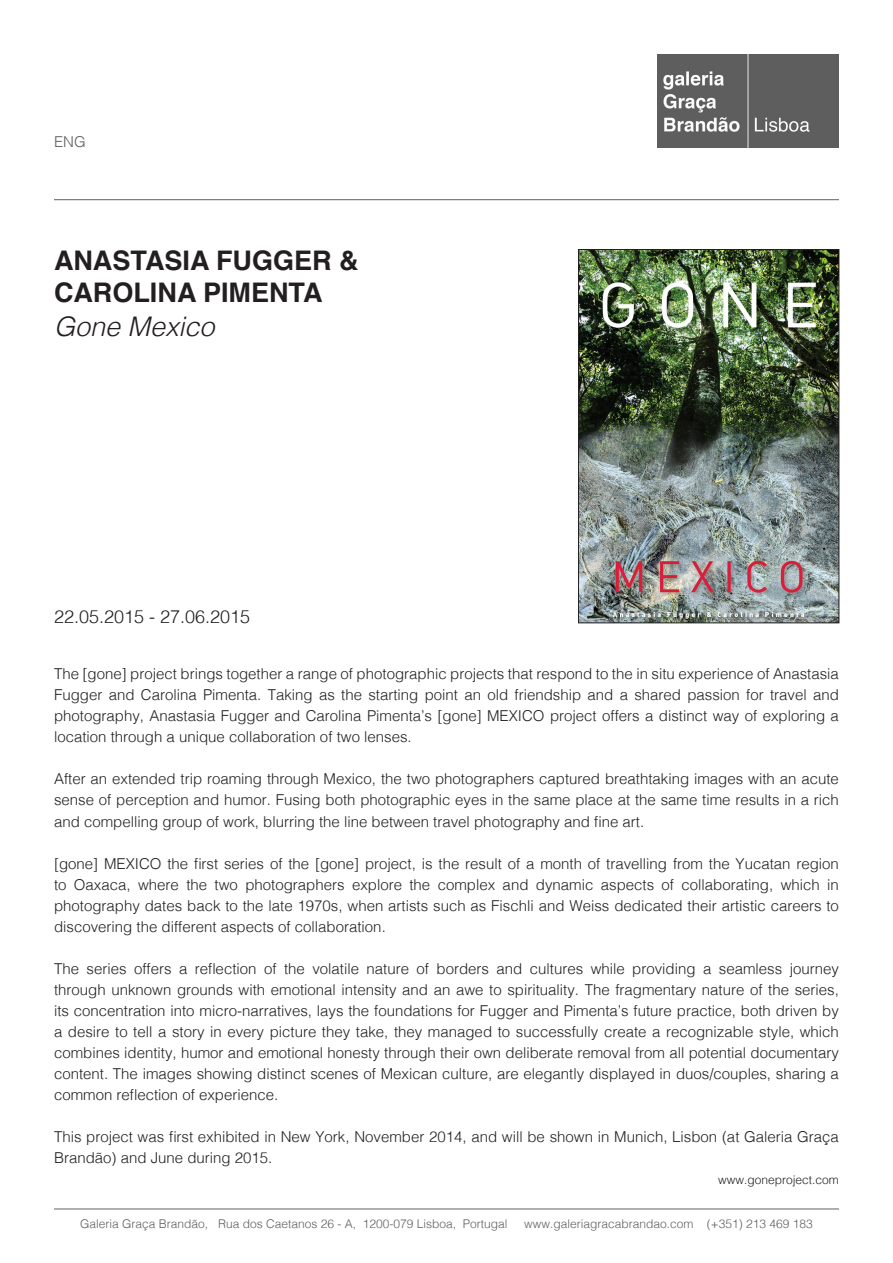
<style>
.page{position:relative;width:893px;height:1263px;background:#fff}
.page>*{position:absolute;margin:0;border:0;box-sizing:border-box;transform-origin:0 0}
.t1{font:700 27px/32.4px "Helvetica";color:#231f20}
.t2{font:italic 300 27px "Helvetica";color:#231f20}
.t3{font:300 18px "Helvetica";color:#231f20}
.t4{font:300 15px/21px "Helvetica";color:#231f20;text-align:justify}
.t5{font:300 15px "Helvetica";color:#5f5f62}
.t6{font:300 12px "Helvetica";color:#5f6062}
.t7{font:300 12px "Helvetica";color:#231f20}
</style>
<div class="page">
<img style="left:657px;top:54px;width:182px;height:93px">
<hr style="left:54px;top:199px;width:785px;height:1px;background:#5f6062">
<hr style="left:54px;top:1209px;width:785px;height:1px;background:#5f6062">
<img style="left:580px;top:251px;width:257px;height:370px">
<div style="left:578px;top:249px;width:261px;height:374px;border:1px solid #231f20"></div>
<p class="t5" style="left:54px;top:129px;width:33px">ENG</p>
<p class="t1" style="left:54px;top:244px;width:306px">ANASTASIA FUGGER &amp;<br>CAROLINA PIMENTA</p>
<p class="t2" style="left:54px;top:303px;width:162px">Gone Mexico</p>
<p class="t3" style="left:54px;top:601px;width:198px">22.05.2015 - 27.06.2015</p>
<p class="t4" style="left:54px;top:663px;width:786px">The [gone] project brings together a range of photographic projects that respond to the in situ experience of Anastasia Fugger and Carolina Pimenta. Taking as the starting point an old friendship and a shared passion for travel and photography, Anastasia Fugger and Carolina Pimenta’s [gone] MEXICO project offers a distinct way of exploring a location through a unique collaboration of two lenses.</p>
<p class="t4" style="left:54px;top:768px;width:786px">After an extended trip roaming through Mexico, the two photographers captured breathtaking images with an acute sense of perception and humor. Fusing both photographic eyes in the same place at the same time results in a rich and compelling group of work, blurring the line between travel photography and fine art.</p>
<p class="t4" style="left:54px;top:852px;width:786px">[gone] MEXICO the first series of the [gone] project, is the result of a month of travelling from the Yucatan region to Oaxaca, where the two photographers explore the complex and dynamic aspects of collaborating, which in photography dates back to the late 1970s, when artists such as Fischli and Weiss dedicated their artistic careers to discovering the different aspects of collaboration.</p>
<p class="t4" style="left:54px;top:957px;width:786px">The series offers a reflection of the volatile nature of borders and cultures while providing a seamless journey through unknown grounds with emotional intensity and an awe to spirituality. The fragmentary nature of the series, its concentration into micro-narratives, lays the foundations for Fugger and Pimenta’s future practice, both driven by a desire to tell a story in every picture they take, they managed to successfully create a recognizable style, which combines identity, humor and emotional honesty through their own deliberate removal from all potential documentary content. The images showing distinct scenes of Mexican culture, are elegantly displayed in duos/couples, sharing a common reflection of experience.</p>
<p class="t4" style="left:54px;top:1125px;width:786px">This project was first exhibited in New York, November 2014, and will be shown in Munich, Lisbon (at Galeria Graça<br>Brandão) and June during 2015.</p>
<p class="t7" style="left:718px;top:1169px;width:122px">www.goneproject.com</p>
<p class="t6" style="left:80px;top:1214px;width:429px">Galeria Graça Brandão, Rua dos Caetanos 26 - A, 1200-079 Lisboa, Portugal</p>
<p class="t6" style="left:524px;top:1214px;width:290px">www.galeriagracabrandao.com (+351) 213 469 183</p>
</div>
